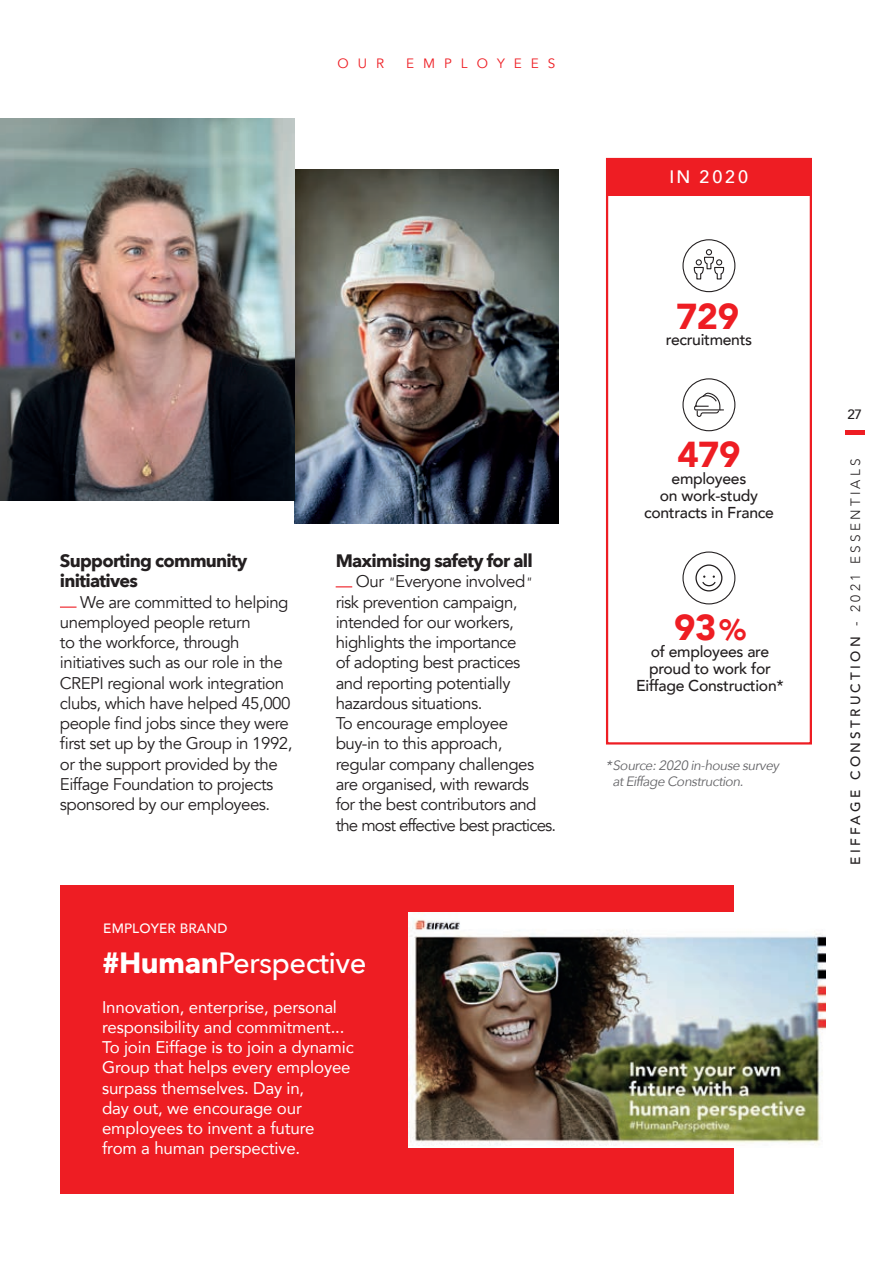
<style>
.page{position:relative;width:893px;height:1276px;background:#fff}
.page>*{position:absolute;margin:0;border:0;box-sizing:border-box;transform-origin:0 0}
.t1{font:900 36px "Avenir";letter-spacing:-.01em;color:#ee1d23}
.t2{font:500 29.25px "Avenir Next";letter-spacing:-.02em;color:#fff}
.t3{font:700 18px/20.2px "Avenir Next";letter-spacing:-.04em;color:#231f20}
.t4{font:500 18px "Avenir Next";letter-spacing:.12em;color:#fff}
.t5{font:16.88px/20.2px "Avenir";letter-spacing:-.03em;color:#231f20}
.t6{font:16.88px/20.2px "Avenir";letter-spacing:-.01em;color:#fff}
.t7{font:500 15.75px/16.9px "Avenir";letter-spacing:-.02em;color:#231f20;text-align:center}
.t8{font:italic 13.5px/15.8px "Avenir Next";color:#636366}
.t9{font:500 13.5px "Avenir";letter-spacing:.24em;color:#231f20}
.t10{font:500 13.5px "Avenir";letter-spacing:.01em;color:#fff}
.t11{font:13.5px "Avenir";letter-spacing:.67em;color:#ee1d23}
.s1{font-style:italic;font-size:13.5px}
.s2{font-weight:700}
.s3{font-size:29.25px}
.s4{font-weight:300}
</style>
<div class="page">
<img style="left:294px;top:170px;width:264px;height:354px">
<div style="left:60px;top:885px;width:673px;height:308px;background:#ee1d23"></div>
<div style="left:606px;top:158px;width:206px;height:586px;border:2px solid #ee1d23"></div>
<svg style="left:60px;top:606px;width:17px;height:1px"></svg>
<svg style="left:336px;top:586px;width:16px;height:1px"></svg>
<img style="left:408px;top:912px;width:417px;height:235px">
<img style="left:0;top:119px;width:294px;height:381px">
<div style="left:606px;top:159px;width:206px;height:36px;background:#ee1d23"></div>
<svg style="left:693px;top:249px;width:32px;height:31px"></svg>
<div style="left:682px;top:239px;width:53px;height:53px;border:1px solid #231f20;border-radius:50%"></div>
<div style="left:682px;top:378px;width:53px;height:53px;border:1px solid #231f20;border-radius:50%"></div>
<div style="left:682px;top:551px;width:53px;height:53px;border:1px solid #231f20;border-radius:50%"></div>
<svg style="left:694px;top:392px;width:30px;height:25px"></svg>
<svg style="left:695px;top:564px;width:27px;height:27px"></svg>
<div style="left:845px;top:430px;width:20px;height:5px;background:#ee1d23"></div>
<p class="t11" style="left:338px;top:56px;width:48px">OUR</p>
<p class="t11" style="left:406px;top:56px;width:151px">EMPLOYEES</p>
<p class="t3" style="left:60px;top:550px;width:189px">Supporting community initiatives</p>
<p class="t5" style="left:60px;top:592px;width:234px;text-indent:20px">We are committed to helping unemployed people return<br>to the workforce, through initiatives such as our role in the<br>CREPI regional work integration clubs, which have helped 45,000 people find jobs since they were first set up by the Group in 1992, or the support provided by the<br>Eiffage Foundation to projects sponsored by our employees.</p>
<p class="t10" style="left:103px;top:916px;width:125px">EMPLOYER BRAND</p>
<p class="t3" style="left:336px;top:550px;width:199px">Maximising safety for all</p>
<p class="t5" style="left:336px;top:572px;width:222px;text-indent:20px">Our <span class="s1">"</span>Everyone involved<span class="s1">" </span>risk prevention campaign, intended for our workers, highlights the importance<br>of adopting best practices<br>and reporting potentially hazardous situations.<br>To encourage employee buy-in to this approach, regular company challenges are organised, with rewards<br>for the best contributors and the most effective best practices.</p>
<h2 class="t2" style="left:102px;top:938px;width:266px"><span class="s2">#Human</span>Perspective</h2>
<p class="t6" style="left:102px;top:996px;width:253px">Innovation, enterprise, personal responsibility and commitment...<br>To join Eiffage is to join a dynamic<br>Group that helps every employee surpass themselves. Day in,<br>day out, we encourage our employees to invent a future<br>from a human perspective.</p>
<p class="t4" style="left:669px;top:161px;width:81px">IN 2020</p>
<h1 class="t1" style="left:676px;top:285px;width:65px">729</h1>
<p class="t7" style="left:666px;top:331px;width:88px">recruitments</p>
<h1 class="t1" style="left:677px;top:423px;width:65px">479</h1>
<p class="t7" style="left:644px;top:469px;width:131px">employees<br>on work-study contracts in France</p>
<h1 class="t1" style="left:674px;top:597px;width:73px">93<span class="s3">%</span></h1>
<p class="t7" style="left:636px;top:642px;width:149px">of employees are proud to work for<br>Eiffage Construction*</p>
<p class="t8" style="left:613px;top:757px;width:171px;text-indent:-7px">*Source:2020in-housesurvey atEiffageConstruction.</p>
<p class="t9" style="left:847px;top:402px;width:16px">27</p>
<p class="t9" style="left:844px;top:864px;width:407px;rotate:-90deg">EIFFAGE CONSTRUCTION <span class="s4">- 2021 ESSENTIALS</span></p>
</div>
